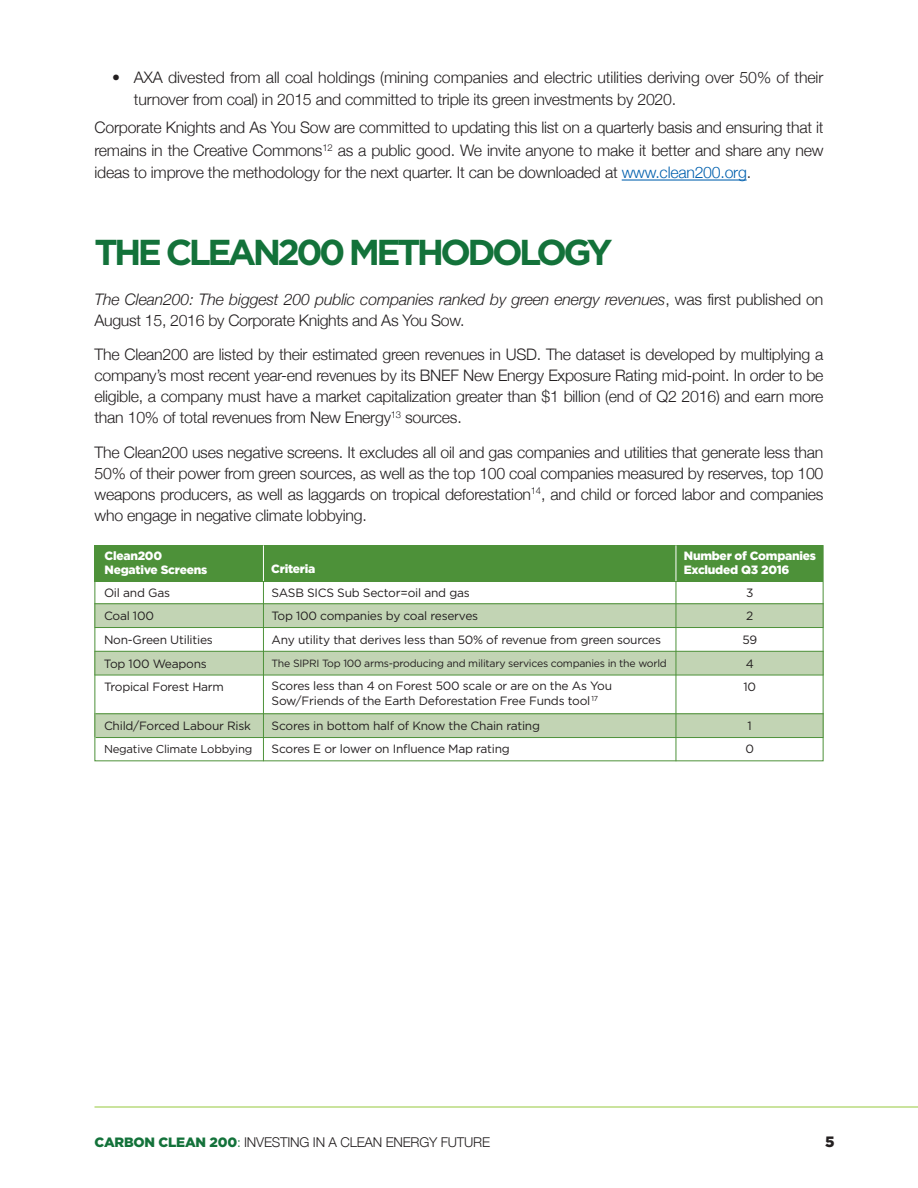
<style>
.page{position:relative;width:918px;height:1188px;background:#fff}
.page>*{position:absolute;margin:0;border:0;box-sizing:border-box;transform-origin:0 0}
.t1{font:700 36px "Gotham";letter-spacing:-.1em;color:#13723a}
.t2{font:300 15.9px/21px "Helvetica Neue";letter-spacing:-.015em;color:#231f20;text-align:justify}
.t3{font:italic 300 15.9px/21px "Helvetica Neue";letter-spacing:-.01em;color:#231f20}
.t4{font:900 15px "Gotham";color:#231f20}
.t5{font:300 13.5px "Helvetica Neue";letter-spacing:-.015em;color:#231f20}
.t6{font:12px/23.5px "Gotham";letter-spacing:-.02em;color:#231f20}
.t7{font:900 12px/13.5px "Gotham";letter-spacing:-.02em;color:#fff}
.t8{font:11.4px "Gotham";letter-spacing:-.02em;color:#231f20}
.t9{font:10.5px "Gotham";letter-spacing:-.025em;color:#231f20}
.s1{color:#0160ae}
.s2{font-style:normal}
.s3{font-family:"Gotham";font-weight:900;color:#13723a}
.s4{color:#13723a}
</style>
<div class="page">
<hr style="left:94px;top:1107px;width:824px;height:1px;background:#97c93c">
<hr style="left:622px;top:179px;width:125px;height:2px;background:#0160ae">
<div style="left:94px;top:603px;width:730px;height:24px;background:#c2d4b4"></div>
<div style="left:94px;top:651px;width:730px;height:24px;background:#c2d4b4"></div>
<div style="left:94px;top:714px;width:730px;height:23px;background:#c2d4b4"></div>
<div style="left:94px;top:545px;width:729px;height:36px;background:#4d9139"></div>
<hr style="left:94px;top:603px;width:730px;height:1px;background:#4d9139">
<hr style="left:94px;top:675px;width:730px;height:1px;background:#4d9139">
<hr style="left:96px;top:713px;width:728px;height:1px;background:#4d9139">
<hr style="left:96px;top:737px;width:728px;height:1px;background:#4d9139">
<hr style="left:94px;top:651px;width:730px;height:1px;background:#4d9139">
<hr style="left:94px;top:627px;width:730px;height:1px;background:#4d9139">
<hr style="left:676px;top:545px;width:1px;height:36px;background:#fff">
<hr style="left:676px;top:581px;width:1px;height:180px;background:#4d9139">
<hr style="left:263px;top:545px;width:1px;height:36px;background:#fff">
<hr style="left:263px;top:581px;width:1px;height:180px;background:#4d9139">
<p class="t2" style="left:134px;top:66px;width:691px;line-height:22.5px;text-indent:-22px">• AXA divested from all coal holdings (mining companies and electric utilities deriving over 50% of their turnover from coal) in 2015 and committed to triple its green investments by 2020.</p>
<p class="t2" style="left:94px;top:116px;width:730px;line-height:22.5px">Corporate Knights and As You Sow are committed to updating this list on a quarterly basis and ensuring that it remains in the Creative Commons<sup>12</sup> as a public good. We invite anyone to make it better and share any new ideas to improve the methodology for the next quarter. It can be downloaded at <span class="s1">www.clean200.org</span>.</p>
<h1 class="t1" style="left:94px;top:240px;width:520px">THE CLEAN200 METHODOLOGY</h1>
<p class="t3" style="left:94px;top:288px;width:731px">The Clean200: The biggest 200 public companies ranked by green energy revenues<span class="s2">, was first published on<br>August 15, 2016 by Corporate Knights and As You Sow.</span></p>
<p class="t2" style="left:94px;top:344px;width:731px">The Clean200 are listed by their estimated green revenues in USD. The dataset is developed by multiplying a company’s most recent year-end revenues by its BNEF New Energy Exposure Rating mid-point. In order to be eligible, a company must have a market capitalization greater than $1 billion (end of Q2 2016) and earn more than 10% of total revenues from New Energy<sup>13</sup> sources.</p>
<p class="t2" style="left:94px;top:441px;width:730px">The Clean200 uses negative screens. It excludes all oil and gas companies and utilities that generate less than 50% of their power from green sources, as well as the top 100 coal companies measured by reserves, top 100 weapons producers, as well as laggards on tropical deforestation<sup>14</sup>, and child or forced labor and companies who engage in negative climate lobbying.</p>
<p class="t7" style="left:104px;top:550px;width:104px">Clean200<br>Negative Screens</p>
<p class="t7" style="left:271px;top:563px;width:45px">Criteria</p>
<p class="t7" style="left:684px;top:550px;width:134px">Number of Companies<br>Excluded Q3 2016</p>
<p class="t6" style="left:104px;top:582px;width:68px">Oil and Gas<br>Coal 100</p>
<p class="t6" style="left:272px;top:582px;width:391px">SASB SICS Sub Sector=oil and gas<br>Top 100 companies by coal reserves<br>Any utility that derives less than 50% of revenue from green sources</p>
<p class="t9" style="left:272px;top:660px;width:397px">The SIPRI Top 100 arms-producing and military services companies in the world</p>
<p class="t6" style="left:272px;top:679px;width:342px;line-height:15px">Scores less than 4 on Forest 500 scale or are on the As You<br>Sow/Friends of the Earth Deforestation Free Funds tool<sup>17</sup></p>
<p class="t6" style="left:272px;top:715px;width:270px">Scores in bottom half of Know the Chain rating<br>Scores E or lower on Influence Map rating</p>
<p class="t6" style="left:746px;top:582px;width:9px">3<br>2</p>
<p class="t6" style="left:104px;top:629px;width:110px">Non-Green Utilities</p>
<p class="t6" style="left:742px;top:629px;width:16px">59</p>
<p class="t6" style="left:104px;top:653px;width:104px">Top 100 Weapons</p>
<p class="t6" style="left:746px;top:653px;width:10px">4</p>
<p class="t6" style="left:104px;top:676px;width:121px">Tropical Forest Harm</p>
<p class="t6" style="left:743px;top:676px;width:14px">10</p>
<p class="t6" style="left:104px;top:715px;width:149px">Child/Forced Labour Risk</p>
<p class="t6" style="left:748px;top:715px;width:6px">1</p>
<p class="t8" style="left:104px;top:745px;width:150px">Negative Climate Lobbying</p>
<p class="t6" style="left:745px;top:738px;width:10px">0</p>
<p class="t5" style="left:94px;top:1134px;width:397px"><span class="s3">CARBON CLEAN 200</span><span class="s4">:</span> INvESTING IN A CLEAN ENERGY FUTURE</p>
<p class="t4" style="left:825px;top:1137px;width:11px">5</p>
</div>
